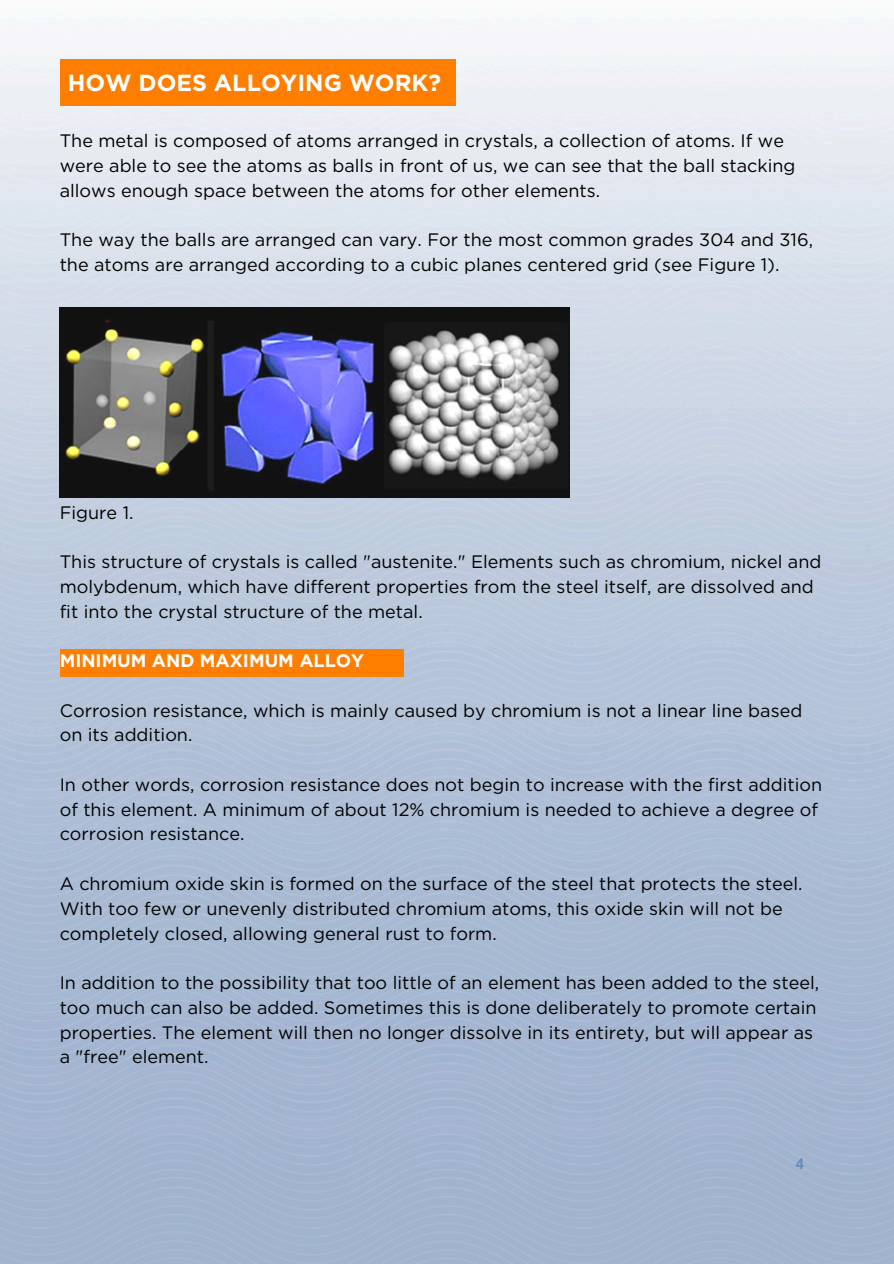
<style>
.page{position:relative;width:894px;height:1264px;background:#fff}
.page>*{position:absolute;margin:0;border:0;box-sizing:border-box;transform-origin:0 0}
.t1{font:700 23.25px "Gotham";color:#fff}
.t2{font:18px/24.8px "Gotham";color:#000}
.t3{font:700 18px "Gotham";color:#fff}
.t4{font:700 15px "Arial MT Pro";color:#698bbd}
</style>
<div class="page">
<img style="left:0;top:50px;width:893px;height:1213px">
<div style="left:60px;top:649px;width:343px;height:27px;background:#ff7e00"></div>
<img style="left:60px;top:307px;width:509px;height:190px">
<div style="left:60px;top:59px;width:395px;height:47px;background:#ff7e00"></div>
<p class="t1" style="left:68px;top:68px;width:374px">HOW DOES ALLOYING WORK?</p>
<p class="t2" style="left:60px;top:128px;width:737px">The metal is composed of atoms arranged in crystals, a collection of atoms. If we were able to see the atoms as balls in front of us, we can see that the ball stacking allows enough space between the atoms for other elements.</p>
<p class="t2" style="left:60px;top:227px;width:754px">The way the balls are arranged can vary. For the most common grades 304 and 316, the atoms are arranged according to a cubic planes centered grid (see Figure 1).</p>
<p class="t2" style="left:60px;top:499px;width:75px">Figure 1.</p>
<p class="t2" style="left:60px;top:549px;width:763px">This structure of crystals is called "austenite." Elements such as chromium, nickel and molybdenum, which have different properties from the steel itself, are dissolved and fit into the crystal structure of the metal.</p>
<p class="t3" style="left:60px;top:650px;width:306px">MINIMUM AND MAXIMUM ALLOY</p>
<p class="t2" style="left:60px;top:697px;width:743px">Corrosion resistance, which is mainly caused by chromium is not a linear line based on its addition.</p>
<p class="t2" style="left:60px;top:772px;width:763px">In other words, corrosion resistance does not begin to increase with the first addition of this element. A minimum of about 12% chromium is needed to achieve a degree of corrosion resistance.</p>
<p class="t2" style="left:60px;top:871px;width:744px">A chromium oxide skin is formed on the surface of the steel that protects the steel.<br>With too few or unevenly distributed chromium atoms, this oxide skin will not be completely closed, allowing general rust to form.</p>
<p class="t2" style="left:60px;top:970px;width:760px">In addition to the possibility that too little of an element has been added to the steel, too much can also be added. Sometimes this is done deliberately to promote certain properties. The element will then no longer dissolve in its entirety, but will appear as a "free" element.</p>
<p class="t4" style="left:795px;top:1157px;width:10px">4</p>
</div>
